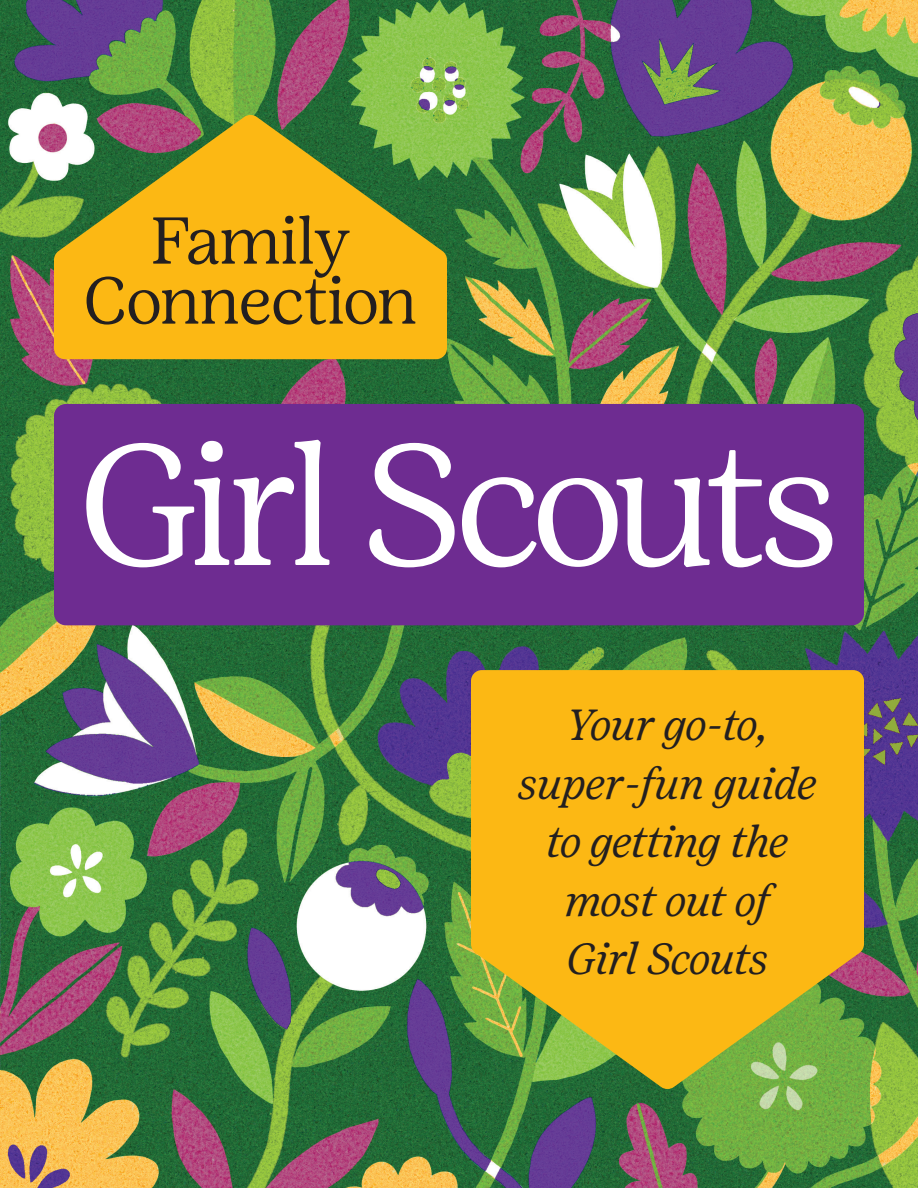
<style>
.page{position:relative;width:918px;height:1188px;background:#fff}
.page>*{position:absolute;margin:0;border:0;box-sizing:border-box;transform-origin:0 0}
.Body{font:300 171px "Girl Scout Display";letter-spacing:-.05em;color:#fff}
.Body-2{font:300 66px "Girl Scout Display";color:#231f20}
.Body-3{font:italic 300 43.5px "Girl Scout Display";color:#231f20}
.Body-4{font:italic 300 43.5px "Girl Scout Display";letter-spacing:-.02em;color:#231f20}
</style>
<div class="page">
<img style="left:0;top:0;width:918px;height:1188px">
<svg style="left:54px;top:114px;width:393px;height:245px;background:#cca724"></svg>
<svg style="left:471px;top:670px;width:393px;height:420px;background:#e3b41c"></svg>
<div style="left:54px;top:404px;width:810px;height:221px;background:#6e2c91;border-radius:12px"></div>
<p class="Body-2" style="left:151px;top:203px;width:200px">Family</p>
<p class="Body-2" style="left:84px;top:263px;width:335px">Connection</p>
<p class="Body" style="left:79px;top:409px;width:761px">Girl Scouts</p>
<p class="Body-3" style="left:567px;top:701px;width:203px">Your go-to,</p>
<p class="Body-3" style="left:518px;top:759px;width:300px">super-fun guide</p>
<p class="Body-3" style="left:546px;top:818px;width:244px">to getting the</p>
<p class="Body-3" style="left:565px;top:876px;width:206px">most out of</p>
<p class="Body-4" style="left:567px;top:935px;width:203px">Girl Scouts</p>
</div>
